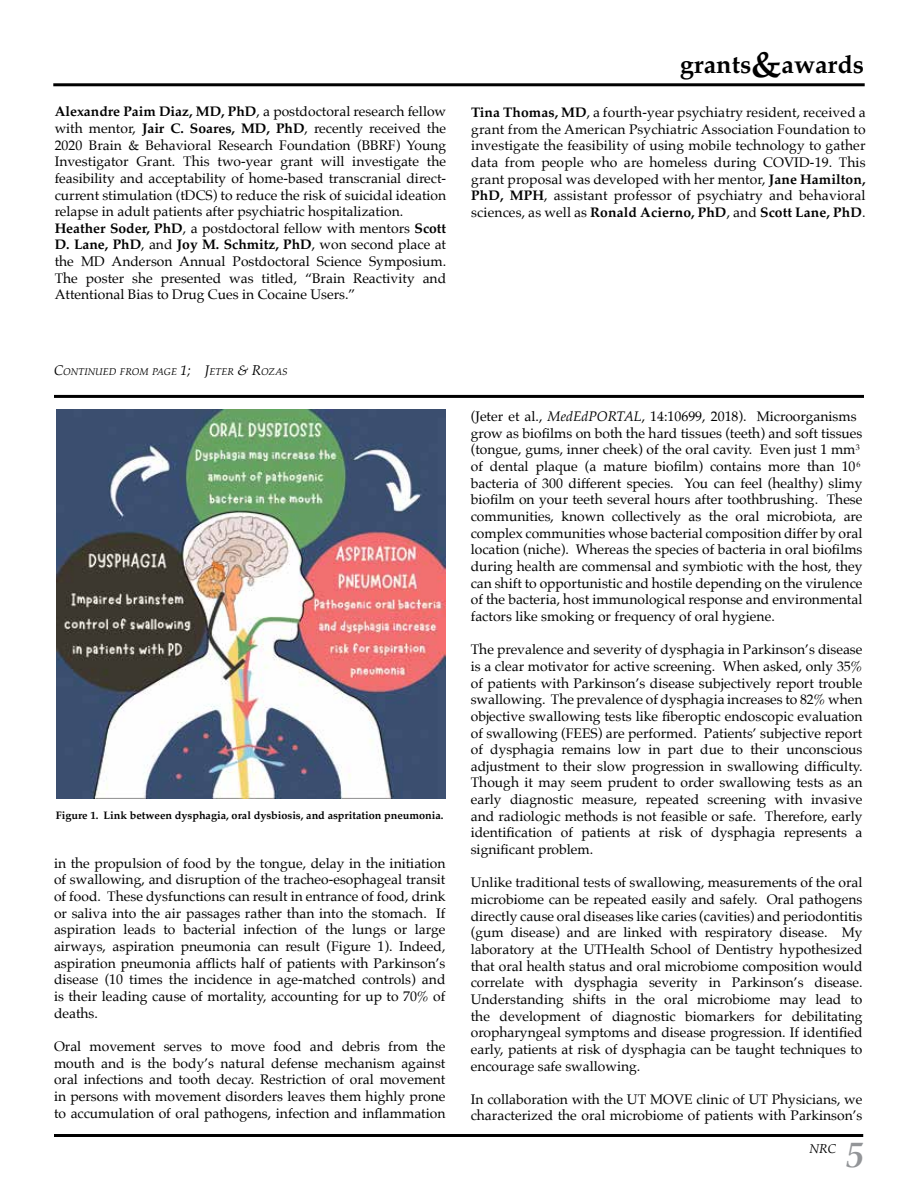
<style>
.page{position:relative;width:918px;height:1188px;background:#fff}
.page>*{position:absolute;margin:0;border:0;box-sizing:border-box;transform-origin:0 0}
.t1{font:italic 700 36px "Palatino";color:#939598}
.t2{font:700 25.2px "Palatino";color:#000}
.t3{font:13.8px/16.6px "Palatino";color:#000;text-align:justify}
.t4{font:italic 12.75px "Palatino";color:#000}
.t5{font:700 10.8px "Palatino";color:#000}
.t6{font:italic 9.75px "Palatino";color:#000}
.t7{font:8.1px/16.8px "Palatino";color:#000}
.s1{font-weight:700}
.s2{font-size:36.15px}
.s3{font-size:13.95px}
.s4{font-style:italic}
.s5{color:#fff}
</style>
<div class="page">
<hr style="left:54px;top:1134px;width:809px;height:3px;background:#000">
<hr style="left:53px;top:83px;width:812px;height:3px;background:#000">
<hr style="left:54px;top:395px;width:810px;height:3px;background:#000">
<img style="left:57px;top:410px;width:388px;height:389px">
<p class="t3" style="left:55px;top:103px;width:393px;text-align:left"><span class="s1">Alexandre Paim Diaz, MD, PhD</span>, a postdoctoral research fellow with mentor, <span class="s1">Jair C. Soares, MD, PhD</span>, recently received the 2020 Brain &amp; Behavioral Research Foundation (BBRF) Young Investigator Grant. This two-year grant will investigate the feasibility and acceptability of home-based transcranial direct&shy;current stimulation (tDCS) to reduce the risk of suicidal ideation relapse in adult patients after psychiatric hospitalization.<br><span class="s1">Heather Soder, PhD</span>, a postdoctoral fellow with mentors <span class="s1">Scott D. Lane, PhD</span>, and <span class="s1">Joy M. Schmitz, PhD</span>, won second place at the MD Anderson Annual Postdoctoral Science Symposium.<br>The poster she presented was titled, “Brain Reactivity and Attentional Bias to Drug Cues in Cocaine Users.”</p>
<h2 class="t2" style="left:680px;top:43px;width:186px">grants<span class="s2">&amp;</span>awards</h2>
<p class="t3" style="left:471px;top:104px;width:396px"><span class="s1">Tina Thomas, MD</span>, a fourth-year psychiatry resident, received a grant from the American Psychiatric Association Foundation to investigate the feasibility of using mobile technology to gather data from people who are homeless during COVID-19. This grant proposal was developed with her mentor, <span class="s1">Jane Hamilton, PhD, MPH</span>, assistant professor of psychiatry and behavioral sciences, as well as <span class="s1">Ronald Acierno, PhD</span>, and <span class="s1">Scott Lane, PhD</span>.</p>
<p class="t6" style="left:54px;top:363px;width:235px"><span class="s3">C</span>ONTINUED FROM PAGE <span class="s3">1; J</span>ETER <span class="s3">&amp; R</span>OZAS</p>
<p class="t5" style="left:56px;top:806px;width:389px">Figure 1. Link between dysphagia, oral dysbiosis, and aspritation pneumonia.</p>
<p class="t3" style="left:54px;top:855px;width:393px">in the propulsion of food by the tongue, delay in the initiation of swallowing, and disruption of the tracheo-esophageal transit of food. These dysfunctions can result in entrance of food, drink or saliva into the air passages rather than into the stomach. If aspiration leads to bacterial infection of the lungs or large airways, aspiration pneumonia can result (Figure 1). Indeed, aspiration pneumonia afflicts half of patients with Parkinson’s disease (10 times the incidence in age-matched controls) and is their leading cause of mortality, accounting for up to 70% of deaths.</p>
<p class="t3" style="left:54px;top:1038px;width:393px">Oral movement serves to move food and debris from the mouth and is the body’s natural defense mechanism against oral infections and tooth decay. Restriction of oral movement in persons with movement disorders leaves them highly prone to accumulation of oral pathogens, infection and inflammation</p>
<p class="t3" style="left:471px;top:408px;width:393px;text-align:left">(Jeter et al., <span class="s4">MedEdPORTAL</span>, 14:10699, 2018). Microorganisms grow as biofilms on both the hard tissues (teeth) and soft tissues (tongue, gums, inner cheek) of the oral cavity. Even just 1 mm<span class="s5">3 </span>of dental plaque (a mature biofilm) contains more than 10 bacteria of 300 different species. You can feel (healthy) slimy biofilm on your teeth several hours after toothbrushing. These communities, known collectively as the oral microbiota, are complex communities whose bacterial composition differ by oral location (niche). Whereas the species of bacteria in oral biofilms during health are commensal and symbiotic with the host, they can shift to opportunistic and hostile depending on the virulence of the bacteria, host immunological response and environmental factors like smoking or frequency of oral hygiene.</p>
<p class="t3" style="left:471px;top:641px;width:393px">The prevalence and severity of dysphagia in Parkinson’s disease is a clear motivator for active screening. When asked, only 35% of patients with Parkinson’s disease subjectively report trouble swallowing. The prevalence of dysphagia increases to 82% when objective swallowing tests like fiberoptic endoscopic evaluation of swallowing (FEES) are performed. Patients’ subjective report of dysphagia remains low in part due to their unconscious adjustment to their slow progression in swallowing difficulty.<br>Though it may seem prudent to order swallowing tests as an early diagnostic measure, repeated screening with invasive and radiologic methods is not feasible or safe. Therefore, early identification of patients at risk of dysphagia represents a significant problem.</p>
<p class="t3" style="left:471px;top:874px;width:393px">Unlike traditional tests of swallowing, measurements of the oral microbiome can be repeated easily and safely. Oral pathogens directly cause oral diseases like caries (cavities) and periodontitis (gum disease) and are linked with respiratory disease. My laboratory at the UTHealth School of Dentistry hypothesized that oral health status and oral microbiome composition would correlate with dysphagia severity in Parkinson’s disease.<br>Understanding shifts in the oral microbiome may lead to the development of diagnostic biomarkers for debilitating oropharyngeal symptoms and disease progression. If identified early, patients at risk of dysphagia can be taught techniques to encourage safe swallowing.</p>
<p class="t3" style="left:471px;top:1091px;width:393px">In collaboration with the UT MOVE clinic of UT Physicians, we characterized the oral microbiome of patients with Parkinson’s</p>
<p class="t7" style="left:856px;top:439px;width:6px">3<br>6</p>
<p class="t4" style="left:809px;top:1138px;width:28px">NRC</p>
<h1 class="t1" style="left:846px;top:1125px;width:19px">5</h1>
</div>
